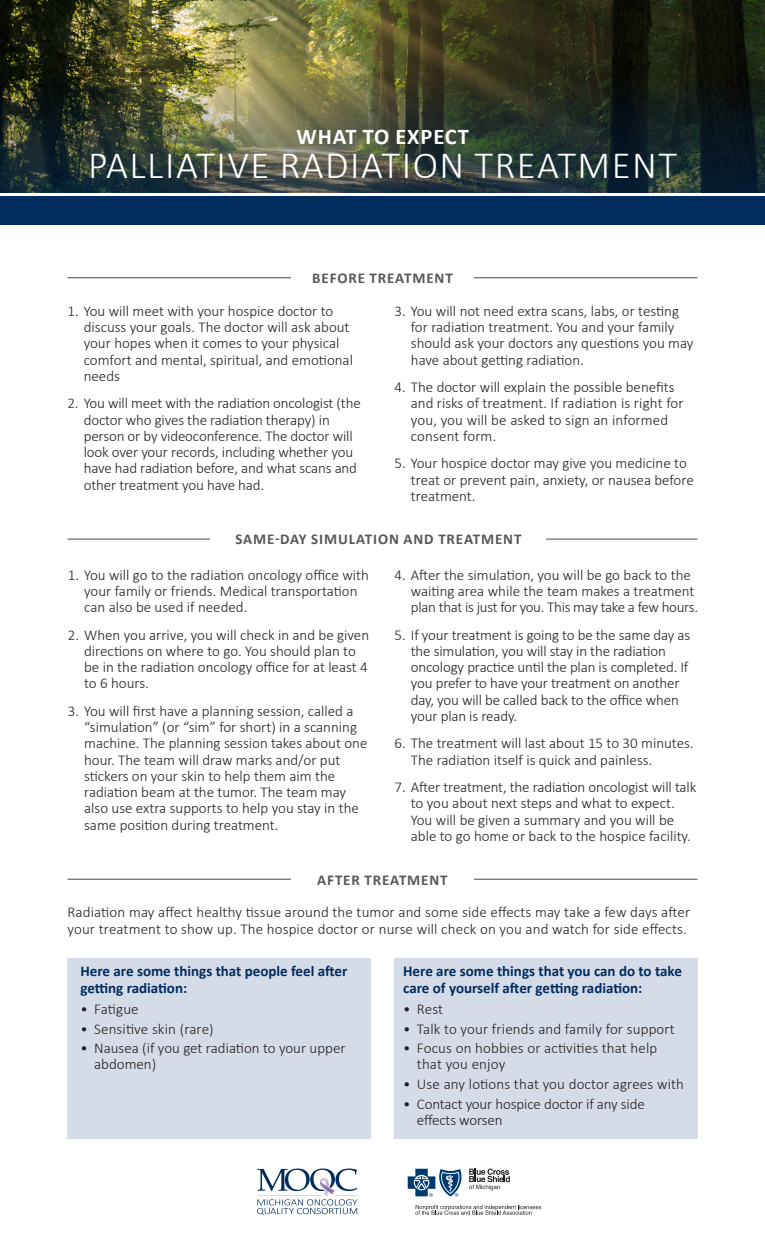
<style>
.page{position:relative;width:765px;height:1260px;background:#fff}
.page>*{position:absolute;margin:0;border:0;box-sizing:border-box;transform-origin:0 0}
.body_copy{font:300 38.75px "Calibri";letter-spacing:.04em;color:#fff}
.body_copy-2{font:700 22.5px "Calibri";letter-spacing:.04em;color:#fff}
.subhead{font:300 15px/16.2px "Calibri";color:#231f20}
.subhead-2{font:700 15px/16.2px "Calibri";color:#002d5e}
.subhead-3{font:700 15px "Calibri";letter-spacing:.06em;color:#57585a}
</style>
<div class="page">
<div style="left:68px;top:958px;width:303px;height:181px;background:#d6dbe8"></div>
<img style="left:0;top:0;width:765px;height:74px">
<img style="left:0;top:74px;width:765px;height:118px">
<hr style="left:68px;top:538px;width:630px;height:2px;background:#6c6d70">
<hr style="left:68px;top:277px;width:630px;height:1px;background:#6c6d70">
<div style="left:291px;top:272px;width:183px;height:12px;background:#fff"></div>
<div style="left:211px;top:533px;width:335px;height:11px;background:#fff"></div>
<hr style="left:68px;top:879px;width:630px;height:1px;background:#6c6d70">
<div style="left:291px;top:873px;width:183px;height:12px;background:#fff"></div>
<div style="left:394px;top:958px;width:304px;height:181px;background:#d6dbe8"></div>
<div style="left:0;top:197px;width:765px;height:28px;background:#002d5e"></div>
<svg style="left:257px;top:1169px;width:100px;height:46px"></svg>
<svg style="left:415px;top:1205px;width:126px;height:10px"></svg>
<svg style="left:408px;top:1169px;width:102px;height:28px"></svg>
<p class="body_copy-2" style="left:297px;top:123px;width:174px">WHAT TO EXPECT</p>
<p class="body_copy" style="left:88px;top:141px;width:591px">PALLIATIVE RADIATION TREATMENT</p>
<p class="subhead-3" style="left:312px;top:269px;width:142px">BEFORE TREATMENT</p>
<p class="subhead" style="left:84px;top:303px;width:271px;text-indent:-16px">1. You will meet with your hospice doctor to discuss your goals. The doctor will ask about your hopes when it comes to your physical comfort and mental, spiritual, and emotional needs</p>
<p class="subhead" style="left:84px;top:395px;width:279px;text-indent:-16px">2. You will meet with the radiation oncologist (the doctor who gives the radiation therapy) in person or by videoconference. The doctor will look over your records, including whether you have had radiation before, and what scans and other treatment you have had.</p>
<p class="subhead" style="left:411px;top:303px;width:284px;text-indent:-16px">3. You will not need extra scans, labs, or testing for radiation treatment. You and your family should ask your doctors any questions you may have about getting radiation.</p>
<p class="subhead" style="left:411px;top:379px;width:274px;text-indent:-16px">4. The doctor will explain the possible benefits and risks of treatment. If radiation is right for you, you will be asked to sign an informed consent form.</p>
<p class="subhead" style="left:411px;top:455px;width:284px;text-indent:-16px">5. Your hospice doctor may give you medicine to treat or prevent pain, anxiety, or nausea before treatment.</p>
<p class="subhead-3" style="left:235px;top:529px;width:288px">SAME-DAY SIMULATION AND TREATMENT</p>
<p class="subhead" style="left:84px;top:566px;width:286px;text-indent:-16px">1. You will go to the radiation oncology office with your family or friends. Medical transportation can also be used if needed.</p>
<p class="subhead" style="left:84px;top:626px;width:287px;text-indent:-16px">2. When you arrive, you will check in and be given directions on where to go. You should plan to be in the radiation oncology office for at least 4 to 6 hours.</p>
<p class="subhead" style="left:84px;top:703px;width:285px;text-indent:-16px">3. You will first have a planning session, called a “simulation” (or “sim” for short) in a scanning machine. The planning session takes about one hour. The team will draw marks and/or put stickers on your skin to help them aim the radiation beam at the tumor. The team may also use extra supports to help you stay in the same position during treatment.</p>
<p class="subhead" style="left:411px;top:566px;width:289px;text-indent:-16px">4. After the simulation, you will be go back to the waiting area while the team makes a treatment plan that is just for you. This may take a few hours.</p>
<p class="subhead" style="left:411px;top:626px;width:281px;text-indent:-16px">5. If your treatment is going to be the same day as the simulation, you will stay in the radiation oncology practice until the plan is completed. If you prefer to have your treatment on another day, you will be called back to the office when your plan is ready.</p>
<p class="subhead" style="left:411px;top:735px;width:284px;text-indent:-16px">6. The treatment will last about 15 to 30 minutes.<br>The radiation itself is quick and painless.</p>
<p class="subhead" style="left:411px;top:779px;width:287px;text-indent:-16px">7. After treatment, the radiation oncologist will talk to you about next steps and what to expect.<br>You will be given a summary and you will be able to go home or back to the hospice facility.</p>
<p class="subhead-3" style="left:317px;top:870px;width:132px">AFTER TREATMENT</p>
<p class="subhead" style="left:68px;top:904px;width:624px">Radiation may affect healthy tissue around the tumor and some side effects may take a few days after your treatment to show up. The hospice doctor or nurse will check on you and watch for side effects.</p>
<p class="subhead-2" style="left:80px;top:963px;width:268px">Here are some things that people feel after getting radiation:</p>
<p class="subhead" style="left:80px;top:1001px;width:60px">• Fatigue</p>
<p class="subhead" style="left:80px;top:1020px;width:135px">• Sensitive skin (rare)</p>
<p class="subhead" style="left:94px;top:1040px;width:253px;text-indent:-14px">• Nausea (if you get radiation to your upper abdomen)</p>
<p class="subhead-2" style="left:403px;top:963px;width:280px">Here are some things that you can do to take care of yourself after getting radiation:</p>
<p class="subhead" style="left:403px;top:1001px;width:41px">• Rest</p>
<p class="subhead" style="left:403px;top:1020px;width:273px">• Talk to your friends and family for support</p>
<p class="subhead" style="left:417px;top:1040px;width:242px;text-indent:-14px">• Focus on hobbies or activities that help that you enjoy</p>
<p class="subhead" style="left:403px;top:1076px;width:282px">• Use any lotions that you doctor agrees with</p>
<p class="subhead" style="left:417px;top:1095px;width:229px;text-indent:-14px">• Contact your hospice doctor if any side effects worsen</p>
</div>
